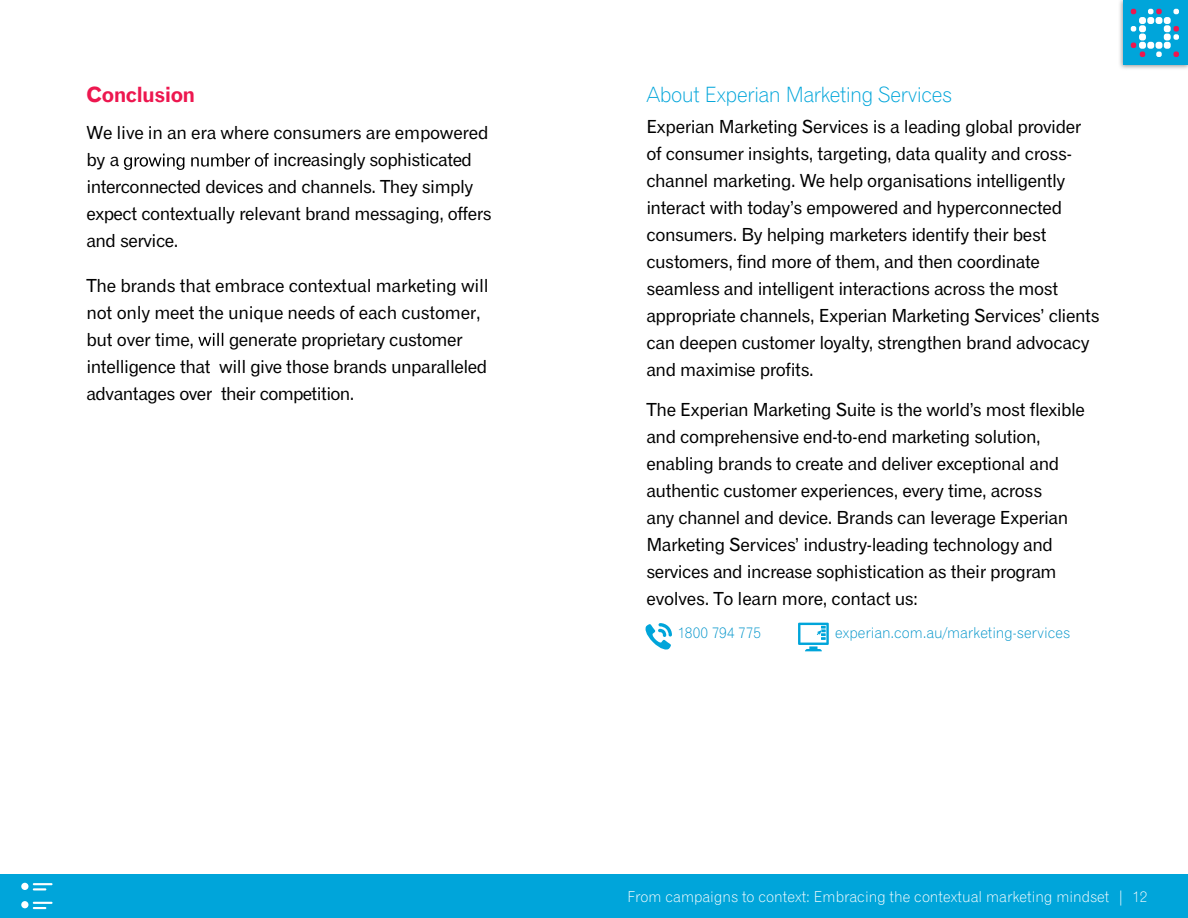
<style>
.page{position:relative;width:1188px;height:918px;background:#fff}
.page>*{position:absolute;margin:0;border:0;box-sizing:border-box;transform-origin:0 0}
.t1{font:21px "Gothic 720 BT Light B";letter-spacing:-.025em;color:#00a5da}
.t2{font:21px "Gothic 720 BT Bold B";letter-spacing:-.025em;color:#ed174f}
.t3{font:18px/27px "Gothic 720 BT Roman B";letter-spacing:-.03em;color:#000}
.t4{font:15px "Gothic 720 BT Light B";color:#fff}
.t5{font:15px "Gothic 720 BT Light B";letter-spacing:-.005em;color:#0094ca}
</style>
<div class="page">
<div style="left:0;top:875px;width:1188px;height:43px;background:#00a5da"></div>
<svg style="left:21px;top:883px;width:32px;height:26px"></svg>
<svg style="left:1119px;top:0;width:69px;height:69px"></svg>
<div style="left:1123px;top:0;width:65px;height:65px;background:#00a5da"></div>
<div style="left:1139px;top:17px;width:7px;height:7px;background:#fff;border-radius:3px"></div>
<div style="left:1147px;top:17px;width:7px;height:7px;background:#fff;border-radius:3px"></div>
<div style="left:1156px;top:17px;width:6px;height:7px;background:#fff;border-radius:3px"></div>
<div style="left:1164px;top:17px;width:7px;height:7px;background:#fff;border-radius:3px"></div>
<div style="left:1139px;top:25px;width:7px;height:7px;background:#fff;border-radius:3px"></div>
<div style="left:1164px;top:25px;width:7px;height:7px;background:#fff;border-radius:3px"></div>
<div style="left:1139px;top:34px;width:7px;height:6px;background:#fff;border-radius:3px"></div>
<div style="left:1164px;top:34px;width:7px;height:6px;background:#fff;border-radius:3px"></div>
<div style="left:1147px;top:42px;width:7px;height:7px;background:#fff;border-radius:3px"></div>
<div style="left:1156px;top:42px;width:6px;height:7px;background:#fff;border-radius:3px"></div>
<div style="left:1164px;top:42px;width:7px;height:7px;background:#fff;border-radius:3px"></div>
<svg style="left:1173px;top:9px;width:6px;height:5px"></svg>
<svg style="left:1148px;top:9px;width:14px;height:5px"></svg>
<svg style="left:1131px;top:9px;width:5px;height:5px"></svg>
<svg style="left:1131px;top:26px;width:5px;height:6px"></svg>
<svg style="left:1173px;top:26px;width:6px;height:14px"></svg>
<svg style="left:1173px;top:52px;width:6px;height:5px"></svg>
<svg style="left:1156px;top:52px;width:6px;height:5px"></svg>
<svg style="left:1131px;top:43px;width:14px;height:14px"></svg>
<svg style="left:124px;top:153px;width:145px;height:17px"></svg>
<svg style="left:198px;top:333px;width:25px;height:13px"></svg>
<svg style="left:645px;top:623px;width:27px;height:27px"></svg>
<svg style="left:798px;top:623px;width:31px;height:28px"></svg>
<p class="t2" style="left:86px;top:81px;width:111px">Conclusion</p>
<p class="t3" style="left:86px;top:119px;width:404px">We live in an era where consumers are empowered by a</p>
<p class="t3" style="left:86px;top:146px;width:407px;text-indent:187px">increasingly sophisticated interconnected devices and channels. They simply expect contextually relevant brand messaging, offers and service.</p>
<p class="t3" style="left:86px;top:272px;width:404px">The brands that embrace contextual marketing will not only meet the unique needs of each customer, but over time,</p>
<p class="t3" style="left:86px;top:326px;width:402px;text-indent:143px">generate proprietary customer intelligence that will give those brands unparalleled advantages over their competition.</p>
<p class="t1" style="left:646px;top:81px;width:307px">About Experian Marketing Services</p>
<p class="t3" style="left:646px;top:113px;width:455px">Experian Marketing Services is a leading global provider of consumer insights, targeting, data quality and cross&shy;channel marketing. We help organisations intelligently interact with today’s empowered and hyperconnected consumers. By helping marketers identify their best customers, find more of them, and then coordinate seamless and intelligent interactions across the most appropriate channels, Experian Marketing Services’ clients can deepen customer loyalty, strengthen brand advocacy and maximise profits.</p>
<p class="t3" style="left:646px;top:396px;width:440px">The Experian Marketing Suite is the world’s most flexible and comprehensive end-to-end marketing solution, enabling brands to create and deliver exceptional and authentic customer experiences, every time, across<br>any channel and device. Brands can leverage Experian Marketing Services’ industry-leading technology and services and increase sophistication as their program evolves. To learn more, contact us:</p>
<p class="t5" style="left:678px;top:623px;width:85px">1800 794 775</p>
<p class="t5" style="left:835px;top:623px;width:237px">experian.com.au/marketing-services</p>
<p class="t4" style="left:628px;top:888px;width:521px">From campaigns to context: Embracing the contextual marketing mindset | 12</p>
</div>
